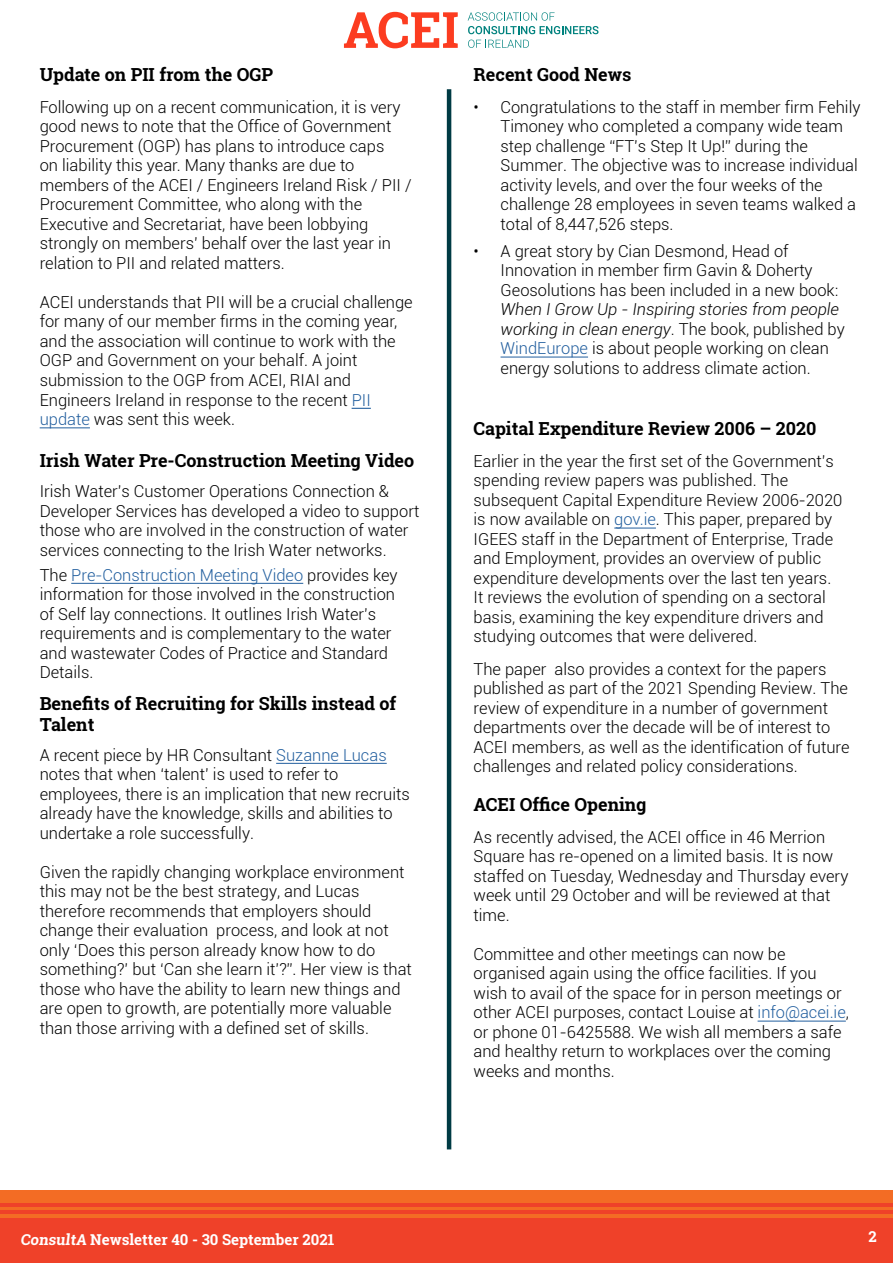
<style>
.page{position:relative;width:893px;height:1263px;background:#fff}
.page>*{position:absolute;margin:0;border:0;box-sizing:border-box;transform-origin:0 0}
.t1{font:700 18px/21px "Roboto Slab";color:#000}
.t2{font:300 16.5px/19.5px "Roboto";color:#000}
.t3{font:700 15px "Roboto Slab";color:#fff}
.s1{color:#215e9e}
.s2{font-style:italic}
</style>
<div class="page">
<div style="left:0;top:1190px;width:893px;height:54px;background:#f36c24"></div>
<div style="left:0;top:1218px;width:893px;height:45px;background:#ef4129"></div>
<hr style="left:0;top:1210px;width:893px;height:4px;background:#ef4129">
<hr style="left:0;top:1203px;width:893px;height:4px;background:#ef4129">
<svg style="left:344px;top:12px;width:114px;height:36px"></svg>
<svg style="left:468px;top:12px;width:130px;height:22px"></svg>
<svg style="left:468px;top:40px;width:61px;height:8px"></svg>
<hr style="left:447px;top:89px;width:4px;height:1060px;background:#003b44">
<hr style="left:276px;top:763px;width:111px;height:1px;background:#215e9e">
<hr style="left:71px;top:583px;width:232px;height:1px;background:#215e9e">
<hr style="left:40px;top:427px;width:50px;height:1px;background:#215e9e">
<svg style="left:352px;top:408px;width:19px;height:1px"></svg>
<hr style="left:501px;top:357px;width:87px;height:1px;background:#215e9e">
<hr style="left:758px;top:1021px;width:88px;height:1px;background:#215e9e">
<hr style="left:614px;top:528px;width:42px;height:1px;background:#215e9e">
<p class="t1" style="left:40px;top:64px;width:235px">Update on PII from the OGP</p>
<p class="t2" style="left:40px;top:97px;width:373px">Following up on a recent communication, it is very good news to note that the Office of Government Procurement (OGP) has plans to introduce caps<br>on liability this year. Many thanks are due to members of the ACEI / Engineers Ireland Risk / PII / Procurement Committee, who along with the Executive and Secretariat, have been lobbying strongly on members’ behalf over the last year in relation to PII and related matters.</p>
<p class="t2" style="left:40px;top:292px;width:375px">ACEI understands that PII will be a crucial challenge for many of our member firms in the coming year, and the association will continue to work with the OGP and Government on your behalf. A joint submission to the OGP from ACEI, RIAI and Engineers Ireland in response to the recent <span class="s1">PII update</span> was sent this week.</p>
<p class="t1" style="left:40px;top:450px;width:376px">Irish Water Pre-Construction Meeting Video</p>
<p class="t2" style="left:40px;top:481px;width:381px">Irish Water’s Customer Operations Connection &amp; Developer Services has developed a video to support those who are involved in the construction of water services connecting to the Irish Water networks.</p>
<p class="t2" style="left:40px;top:564px;width:359px">The <span class="s1">Pre-Construction Meeting Video</span> provides key information for those involved in the construction of Self lay connections. It outlines Irish Water’s requirements and is complementary to the water and wastewater Codes of Practice and Standard Details.</p>
<p class="t1" style="left:40px;top:692px;width:358px">Benefits of Recruiting for Skills instead of<br>Talent</p>
<p class="t2" style="left:40px;top:744px;width:372px">A recent piece by HR Consultant <span class="s1">Suzanne Lucas </span>notes that when ‘talent’ is used to refer to employees, there is an implication that new recruits already have the knowledge, skills and abilities to undertake a role successfully.</p>
<p class="t2" style="left:40px;top:861px;width:374px">Given the rapidly changing workplace environment this may not be the best strategy, and Lucas therefore recommends that employers should change their evaluation process, and look at not only ‘Does this person already know how to do something?’ but ‘Can she learn it’?”. Her view is that those who have the ability to learn new things and are open to growth, are potentially more valuable than those arriving with a defined set of skills.</p>
<p class="t1" style="left:474px;top:64px;width:159px">Recent Good News</p>
<p class="t2" style="left:501px;top:97px;width:361px;text-indent:-27px">• Congratulations to the staff in member firm Fehily Timoney who completed a company wide team step challenge “FT’s Step It Up!” during the Summer. The objective was to increase individual activity levels, and over the four weeks of the challenge 28 employees in seven teams walked a total of 8,447,526 steps.</p>
<p class="t2" style="left:501px;top:241px;width:339px;text-indent:-27px">• A great story by Cian Desmond, Head of<br>Innovation in member firm Gavin &amp; Doherty<br>Geosolutions has been included in a new book:</p>
<p class="t2" style="left:501px;top:299px;width:346px"><span class="s2">When I Grow Up - Inspiring stories from people working in clean energy</span>. The book, published by <span class="s1">WindEurope</span> is about people working on clean energy solutions to address climate action.</p>
<p class="t1" style="left:474px;top:418px;width:344px">Capital Expenditure Review 2006 – 2020</p>
<p class="t2" style="left:473px;top:451px;width:370px">Earlier in the year the first set of the Government’s spending review papers was published. The subsequent Capital Expenditure Review 2006-2020 is now available on <span class="s1">gov.ie</span>. This paper, prepared by IGEES staff in the Department of Enterprise, Trade and Employment, provides an overview of public expenditure developments over the last ten years.<br>It reviews the evolution of spending on a sectoral basis, examining the key expenditure drivers and studying outcomes that were delivered.</p>
<p class="t2" style="left:473px;top:659px;width:378px">The paper also provides a context for the papers published as part of the 2021 Spending Review. The review of expenditure in a number of government departments over the decade will be of interest to ACEI members, as well as the identification of future challenges and related policy considerations.</p>
<p class="t1" style="left:474px;top:794px;width:174px">ACEI Office Opening</p>
<p class="t2" style="left:474px;top:827px;width:376px">As recently advised, the ACEI office in 46 Merrion Square has re-opened on a limited basis. It is now staffed on Tuesday, Wednesday and Thursday every week until 29 October and will be reviewed at that time.</p>
<p class="t2" style="left:474px;top:944px;width:377px">Committee and other meetings can now be organised again using the office facilities. If you wish to avail of the space for in person meetings or other ACEI purposes, contact Louise at <span class="s1">info@acei.ie</span>, or phone 01-6425588. We wish all members a safe and healthy return to workplaces over the coming weeks and months.</p>
<p class="t3" style="left:21px;top:1229px;width:315px">ConsultA Newsletter 40 - 30 September 2021</p>
<p class="t3" style="left:868px;top:1226px;width:10px">2</p>
</div>
